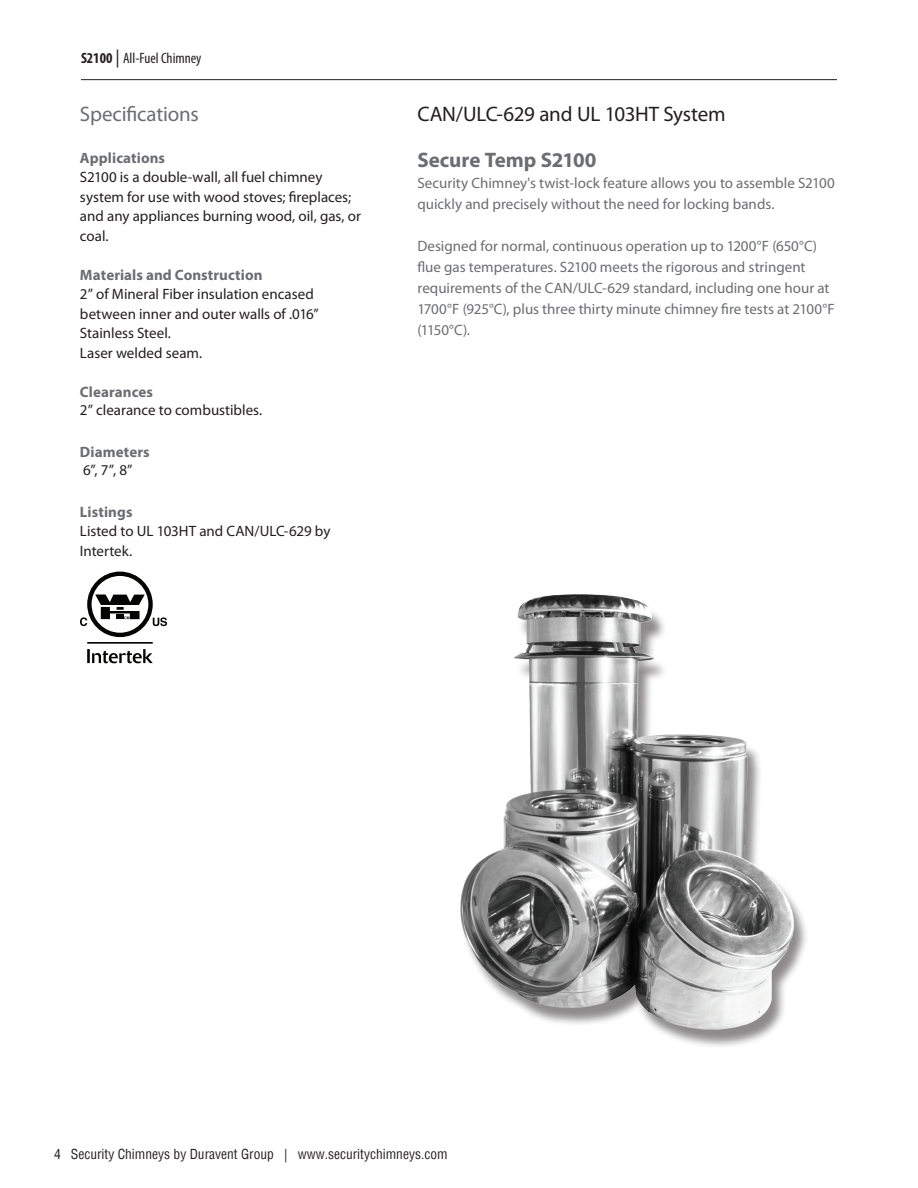
<style>
.page{position:relative;width:918px;height:1188px;background:#fff}
.page>*{position:absolute;margin:0;border:0;box-sizing:border-box;transform-origin:0 0}
.t1{font:21px "Myriad Pro";letter-spacing:-.01em;color:#231f20}
.t2{font:700 21px "Myriad Pro";color:#6c6d70}
.t3{font:21px "Myriad Pro";letter-spacing:-.01em;color:#6c6d70}
.t4{font:15px/21px "Myriad Pro";color:#6c6d70}
.t5{font:15px/19.5px "Myriad Pro";color:#231f20}
.t6{font:700 15px "Myriad Pro";letter-spacing:.005em;color:#6c6d70}
.t7{font:condensed 15px "Myriad Pro";color:#231f20}
.t8{font:condensed 13.5px "Helvetica";color:#231f20}
.s1{font-weight:700}
.s2{font-stretch:normal;font-size:18px}
</style>
<div class="page">
<hr style="left:81px;top:79px;width:756px;height:1px;background:#231f20">
<img style="left:460px;top:594px;width:343px;height:452px">
<hr style="left:87px;top:649px;width:3px;height:14px;background:#040503">
<svg style="left:92px;top:649px;width:61px;height:14px"></svg>
<hr style="left:87px;top:642px;width:66px;height:2px;background:#040503">
<svg style="left:80px;top:572px;width:87px;height:65px"></svg>
<p class="t7" style="left:81px;top:49px;width:122px"><span class="s1">S2100</span> <span class="s2">|</span> All-Fuel Chimney</p>
<h1 class="t3" style="left:80px;top:101px;width:120px">Specifications</h1>
<p class="t6" style="left:80px;top:148px;width:87px">Applications</p>
<p class="t5" style="left:80px;top:167px;width:283px">S2100 is a double-wall, all fuel chimney system for use with wood stoves; fireplaces; and any appliances burning wood, oil, gas, or coal.</p>
<p class="t6" style="left:80px;top:265px;width:184px">Materials and Construction</p>
<p class="t5" style="left:80px;top:284px;width:240px">2” of Mineral Fiber insulation encased between inner and outer walls of .016”<br>Stainless Steel.<br>Laser welded seam.</p>
<p class="t6" style="left:80px;top:382px;width:75px">Clearances</p>
<p class="t5" style="left:80px;top:400px;width:184px">2” clearance to combustibles.</p>
<p class="t6" style="left:80px;top:442px;width:71px">Diameters</p>
<p class="t5" style="left:83px;top:460px;width:51px">6”, 7”, 8”</p>
<p class="t6" style="left:80px;top:502px;width:54px">Listings</p>
<p class="t5" style="left:80px;top:521px;width:252px">Listed to UL 103HT and CAN/ULC-629 by<br>Intertek.</p>
<h1 class="t1" style="left:417px;top:101px;width:310px">CAN/ULC-629 and UL 103HT System</h1>
<h1 class="t2" style="left:417px;top:147px;width:181px">Secure Temp S2100</h1>
<p class="t4" style="left:417px;top:173px;width:419px">Security Chimney's twist-lock feature allows you to assemble S2100 quickly and precisely without the need for locking bands.</p>
<p class="t4" style="left:417px;top:236px;width:419px">Designed for normal, continuous operation up to 1200°F (650°C) flue gas temperatures. S2100 meets the rigorous and stringent requirements of the CAN/ULC-629 standard, including one hour at 1700°F (925°C), plus three thirty minute chimney fire tests at 2100°F (1150°C).</p>
<p class="t8" style="left:54px;top:1146px;width:395px">4 Security Chimneys by Duravent Group | www.securitychimneys.com</p>
</div>
